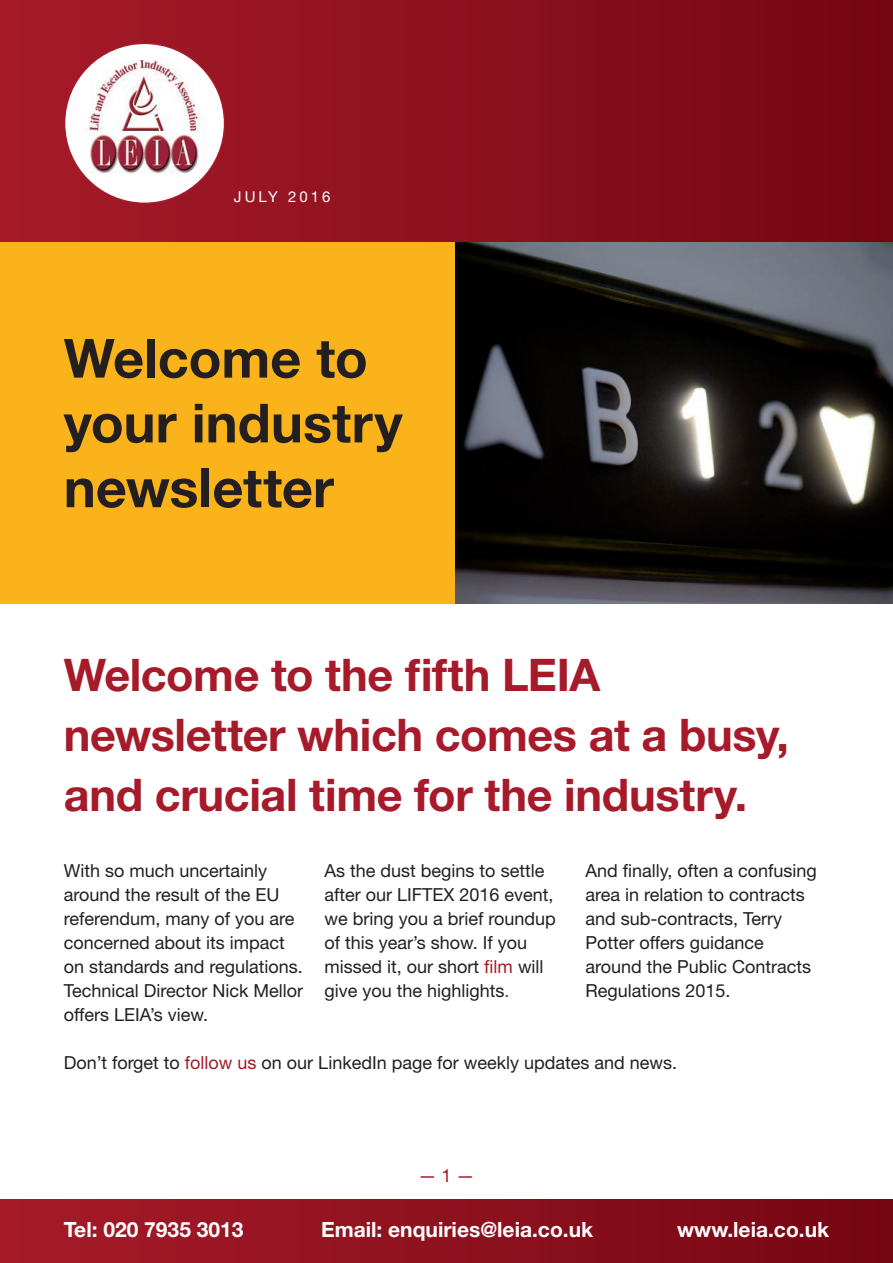
<style>
.page{position:relative;width:893px;height:1263px;background:#fff}
.page>*{position:absolute;margin:0;border:0;box-sizing:border-box;transform-origin:0 0}
.t1{font:700 54px/64.8px "Helvetica Neue LT Std";color:#231f20}
.t2{font:700 45px/60px "Helvetica Neue LT Std";letter-spacing:-.01em;color:#a61a29}
.t3{font:700 21px "Helvetica Neue LT Std";color:#fff}
.t4{font:18px/24px "Helvetica Neue LT Std";color:#231f20}
.t5{font:18px "Helvetica Neue LT Std";color:#a61a29}
.t6{font:15px "Helvetica Neue LT Std";letter-spacing:.2em;color:#fff}
.s1{color:#a61a29}
</style>
<div class="page">
<div style="left:0;top:1199px;width:893px;height:64px;background:linear-gradient(to right,#a61b29,#750612)"></div>
<div style="left:0;top:0;width:893px;height:242px;background:linear-gradient(to right,#a61b2a,#750612)"></div>
<div style="left:0;top:242px;width:455px;height:362px;background:#fbb31b"></div>
<img style="left:455px;top:242px;width:438px;height:362px">
<div style="left:65px;top:43px;width:160px;height:160px;background:#fff;border-radius:50%"></div>
<img style="left:79px;top:60px;width:131px;height:120px">
<p class="t6" style="left:234px;top:188px;width:98px">JULY 2016</p>
<h1 class="t1" style="left:64px;top:325px;width:340px">Welcome to your industry newsletter</h1>
<h2 class="t2" style="left:64px;top:644px;width:727px">Welcome to the fifth LEIA newsletter which comes at a busy, and crucial time for the industry.</h2>
<p class="t4" style="left:64px;top:859px;width:241px">With so much uncertainly around the result of the EU referendum, many of you are concerned about its impact on standards and regulations.<br>Technical Director Nick Mellor offers LEIA’s view.</p>
<p class="t4" style="left:325px;top:859px;width:233px">As the dust begins to settle after our LIFTEX 2016 event, we bring you a brief roundup of this year’s show. If you missed it, our short <span class="s1">film</span> will give you the highlights<span class="s1">.</span></p>
<p class="t4" style="left:585px;top:858px;width:233px">And finally, often a confusing area in relation to contracts and sub-contracts, Terry<br>Potter offers guidance around the Public Contracts<br>Regulations 2015.</p>
<p class="t4" style="left:64px;top:1050px;width:615px">Don’t forget to <span class="s1">follow us</span> on our LinkedIn page for weekly updates and news.</p>
<p class="t5" style="left:418px;top:1165px;width:58px">— 1 —</p>
<p class="t3" style="left:64px;top:1216px;width:181px">Tel: 020 7935 3013</p>
<p class="t3" style="left:321px;top:1216px;width:274px">Email: enquiries@leia.co.uk</p>
<p class="t3" style="left:677px;top:1216px;width:153px">www.leia.co.uk</p>
</div>
